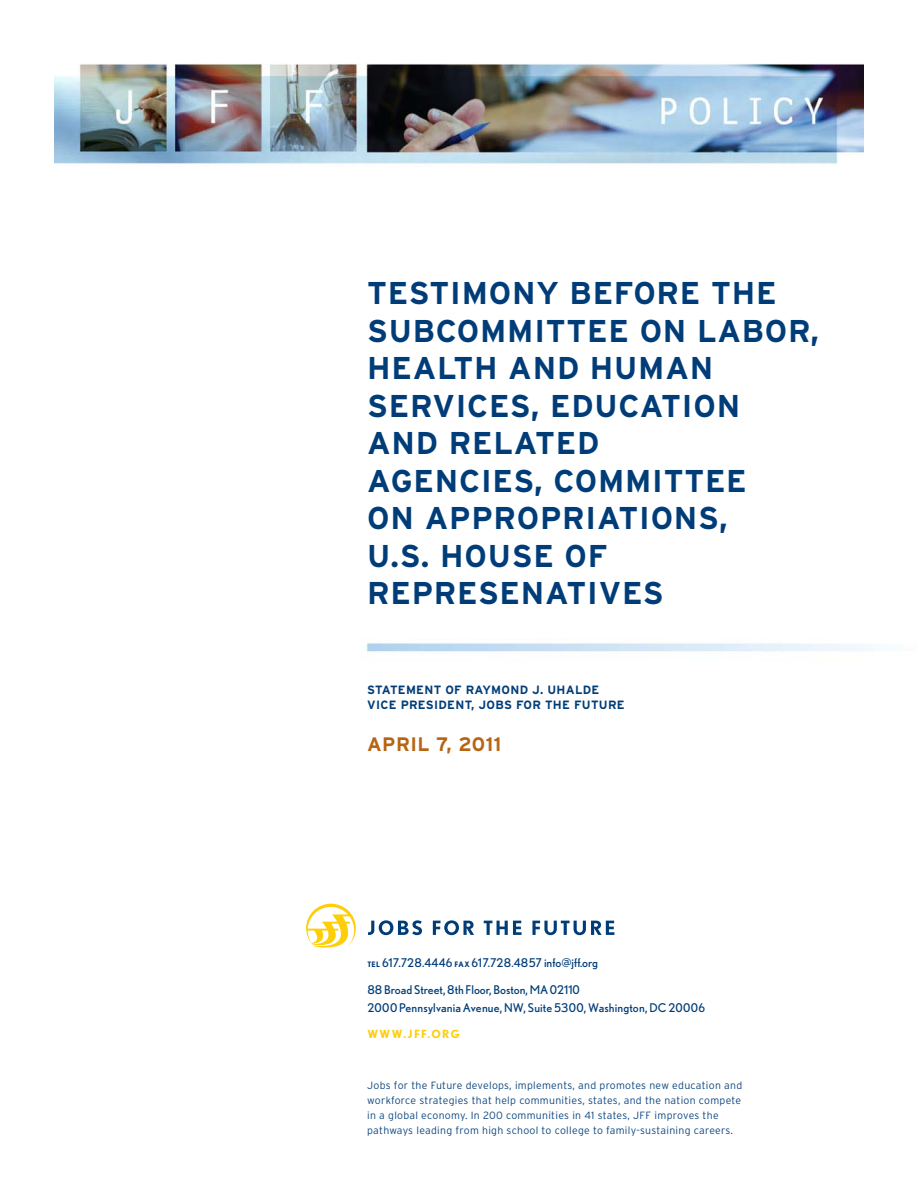
<style>
.page{position:relative;width:918px;height:1188px;background:#fff}
.page>*{position:absolute;margin:0;border:0;box-sizing:border-box;transform-origin:0 0}
.header1{font:700 31.5px/37.5px "Interstate";letter-spacing:.025em;color:#003d78}
.cover-_subtitle{font:700 19.5px "Interstate";letter-spacing:.025em;color:#b66512}
.t1{font:12px/18px "Nobel";color:#003d78}
.cover-_subtitle-2{font:700 12px/15px "Interstate";letter-spacing:.025em;color:#003d78}
.t2{font:700 11.25px "Nobel";letter-spacing:.12em;color:#fece08}
.copy{font:300 10.5px/15px "Interstate";letter-spacing:.025em;color:#0f4882}
.s1{font-weight:700;font-size:7.5px}
</style>
<div class="page">
<img style="left:54px;top:63px;width:810px;height:101px">
<svg style="left:368px;top:920px;width:54px;height:15px"></svg>
<svg style="left:433px;top:920px;width:41px;height:15px"></svg>
<svg style="left:484px;top:921px;width:38px;height:14px"></svg>
<svg style="left:532px;top:921px;width:82px;height:14px"></svg>
<svg style="left:306px;top:904px;width:50px;height:44px"></svg>
<p class="header1" style="left:367px;top:274px;width:453px">TESTIMONY BEFORE THE<br>SUBCOMMITTEE ON LABOR,<br>HEALTH AND HUMAN<br>SERVICES, EDUCATION</p>
<p class="header1" style="left:367px;top:424px;width:381px">AND RELATED<br>AGENCIES, COMMITTEE<br>ON APPROPRIATIONS,<br>U.S. HOUSE OF<br>REPRESENATIVES</p>
<p class="cover-_subtitle-2" style="left:367px;top:683px;width:259px">STATEMENT OF RAYMOND J. UHALDE<br>VICE PRESIDENT, JOBS FOR THE FUTURE</p>
<p class="cover-_subtitle" style="left:367px;top:734px;width:136px">APRIL 7, 2011</p>
<p class="t1" style="left:368px;top:954px;width:232px"><span class="s1">TEL</span> 617.728.4446 <span class="s1">FAX</span> 617.728.4857 info@jff.org</p>
<p class="t1" style="left:368px;top:981px;width:339px">88 Broad Street, 8th Floor, Boston, MA 02110<br>2000 Pennsylvania Avenue, NW, Suite 5300, Washington, DC 20006</p>
<p class="t2" style="left:368px;top:1027px;width:94px">WWW.JFF.ORG</p>
<p class="copy" style="left:367px;top:1077px;width:377px">Jobs for the Future develops, implements, and promotes new education and workforce strategies that help communities, states, and the nation compete in a global economy. In 200 communities in 41 states, JFF improves the pathways leading from high school to college to family-sustaining careers.</p>
</div>
